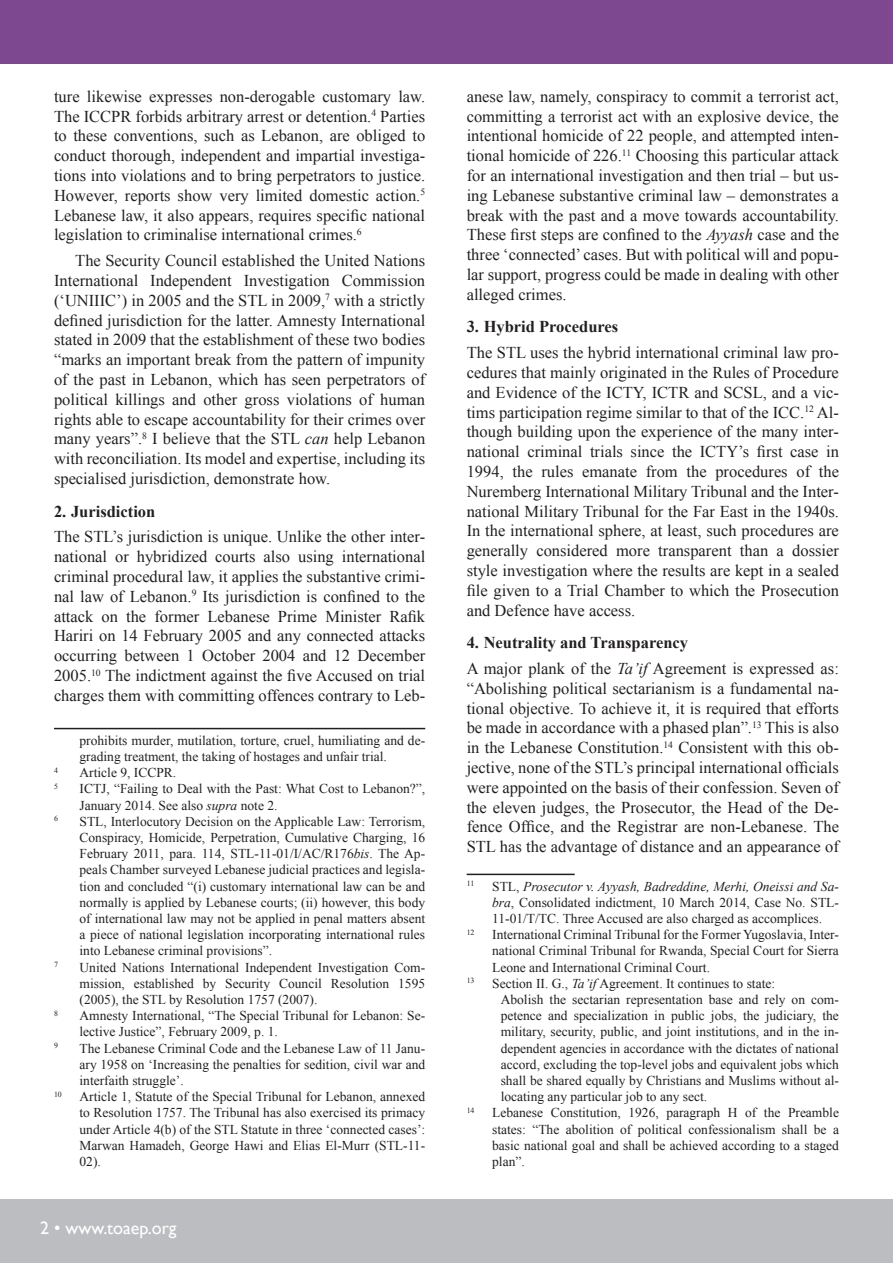
<style>
.page{position:relative;width:893px;height:1263px;background:#fff}
.page>*{position:absolute;margin:0;border:0;box-sizing:border-box;transform-origin:0 0}
.t1{font:18px "Gill Sans";color:#fff}
.t2{font:16.5px/19.8px "Times New Roman";color:#231f20;text-align:justify}
.t3{font:700 16.5px "Times New Roman";color:#231f20}
.t4{font:13.5px/16.2px "Times New Roman";color:#231f20;text-align:justify}
.t5{font:7.8px "Times New Roman";color:#231f20}
.s1{font-style:italic}
.s2{font-weight:700}
</style>
<div class="page">
<div style="left:0;top:1199px;width:893px;height:64px;background:#bcbdc0"></div>
<div style="left:0;top:0;width:893px;height:64px;background:#7e4890"></div>
<hr style="left:54px;top:728px;width:371px;height:1px;background:#231f20">
<hr style="left:467px;top:874px;width:108px;height:1px;background:#231f20">
<p class="t2" style="left:54px;top:86px;width:373px">ture likewise expresses non-derogable customary law.<br>The ICCPR forbids arbitrary arrest or detention.<sup>4</sup> Parties to these conventions, such as Lebanon, are obliged to conduct thorough, independent and impartial investiga&shy;tions into violations and to bring perpetrators to justice.<br>However, reports show very limited domestic action.<sup>5<br></sup>Lebanese law, it also appears, requires specific national legislation to criminalise international crimes.<sup>6</sup></p>
<p class="t2" style="left:54px;top:251px;width:373px;text-indent:21px">The Security Council established the United Nations International Independent Investigation Commission (‘UNIIIC’) in 2005 and the STL in 2009,<sup>7</sup> with a strictly defined jurisdiction for the latter. Amnesty International stated in 2009 that the establishment of these two bodies “marks an important break from the pattern of impunity of the past in Lebanon, which has seen perpetrators of political killings and other gross violations of human rights able to escape accountability for their crimes over many years”.<sup>8</sup> I believe that the STL <span class="s1">can</span> help Lebanon with reconciliation. Its model and expertise, including its specialised jurisdiction, demonstrate how.</p>
<p class="t3" style="left:54px;top:500px;width:103px">2. Jurisdiction</p>
<p class="t2" style="left:54px;top:527px;width:373px">The STL’s jurisdiction is unique. Unlike the other inter&shy;national or hybridized courts also using international criminal procedural law, it applies the substantive crimi&shy;nal law of Lebanon.<sup>9</sup> Its jurisdiction is confined to the attack on the former Lebanese Prime Minister Rafik Hariri on 14 February 2005 and any connected attacks occurring between 1 October 2004 and 12 December 2005.<sup>10</sup> The indictment against the five Accused on trial charges them with committing offences contrary to Leb-</p>
<p class="t4" style="left:80px;top:732px;width:347px">prohibits murder, mutilation, torture, cruel, humiliating and de&shy;grading treatment, the taking of hostages and unfair trial.</p>
<p class="t5" style="left:54px;top:765px;width:5px">4</p>
<p class="t4" style="left:80px;top:764px;width:98px">Article 9, ICCPR.</p>
<p class="t5" style="left:54px;top:781px;width:5px">5</p>
<p class="t4" style="left:80px;top:780px;width:347px">ICTJ, “Failing to Deal with the Past: What Cost to Lebanon?”,<br>January 2014. See also <span class="s1">supra</span> note 2.</p>
<p class="t5" style="left:54px;top:813px;width:5px">6</p>
<p class="t4" style="left:80px;top:813px;width:347px">STL, Interlocutory Decision on the Applicable Law: Terrorism, Conspiracy, Homicide, Perpetration, Cumulative Charging, 16<br>February 2011, para. 114, STL-11-01/I/AC/R176<span class="s1">bis</span>. The Ap&shy;peals Chamber surveyed Lebanese judicial practices and legisla&shy;tion and concluded “(i) customary international law can be and normally is applied by Lebanese courts; (ii) however, this body of international law may not be applied in penal matters absent a piece of national legislation incorporating international rules into Lebanese criminal provisions”.</p>
<p class="t5" style="left:54px;top:959px;width:5px">7</p>
<p class="t4" style="left:80px;top:959px;width:347px">United Nations International Independent Investigation Com&shy;mission, established by Security Council Resolution 1595 (2005), the STL by Resolution 1757 (2007).</p>
<p class="t5" style="left:54px;top:1008px;width:5px">8</p>
<p class="t4" style="left:80px;top:1007px;width:347px">Amnesty International, “The Special Tribunal for Lebanon: Se&shy;lective Justice”, February 2009, p. 1.</p>
<p class="t5" style="left:54px;top:1040px;width:5px">9</p>
<p class="t4" style="left:80px;top:1040px;width:347px">The Lebanese Criminal Code and the Lebanese Law of 11 Janu&shy;ary 1958 on ‘Increasing the penalties for sedition, civil war and interfaith struggle’.</p>
<p class="t5" style="left:54px;top:1089px;width:9px">10</p>
<p class="t4" style="left:80px;top:1088px;width:347px">Article 1, Statute of the Special Tribunal for Lebanon, annexed to Resolution 1757. The Tribunal has also exercised its primacy under Article 4(b) of the STL Statute in three ‘connected cases’:<br>Marwan Hamadeh, George Hawi and Elias El-Murr (STL-11- 02).</p>
<p class="t1" style="left:40px;top:1218px;width:138px">2 • www.toaep.org</p>
<p class="t2" style="left:467px;top:86px;width:374px">anese law, namely, conspiracy to commit a terrorist act, committing a terrorist act with an explosive device, the intentional homicide of 22 people, and attempted inten&shy;tional homicide of 226.<sup>11</sup> Choosing this particular attack for an international investigation and then trial – but us&shy;ing Lebanese substantive criminal law – demonstrates a break with the past and a move towards accountability.<br>These first steps are confined to the <span class="s1">Ayyash</span> case and the three ‘connected’ cases. But with political will and popu&shy;lar support, progress could be made in dealing with other alleged crimes.</p>
<p class="t3" style="left:467px;top:315px;width:153px">3. Hybrid Procedures</p>
<p class="t2" style="left:467px;top:343px;width:374px">The STL uses the hybrid international criminal law pro&shy;cedures that mainly originated in the Rules of Procedure and Evidence of the ICTY, ICTR and SCSL, and a vic&shy;tims participation regime similar to that of the ICC.<sup>12</sup> Al&shy;though building upon the experience of the many inter&shy;national criminal trials since the ICTY’s first case in 1994, the rules emanate from the procedures of the Nuremberg International Military Tribunal and the Inter&shy;national Military Tribunal for the Far East in the 1940s.<br>In the international sphere, at least, such procedures are generally considered more transparent than a dossier style investigation where the results are kept in a sealed file given to a Trial Chamber to which the Prosecution and Defence have access.</p>
<p class="t2" style="left:467px;top:629px;width:374px;line-height:25.8px"><span class="s2">4. Neutrality and Transparency<br></span>A major plank of the <span class="s1">Ta’if</span> Agreement is expressed as:</p>
<p class="t2" style="left:467px;top:678px;width:374px">“Abolishing political sectarianism is a fundamental na&shy;tional objective. To achieve it, it is required that efforts be made in accordance with a phased plan”.<sup>13</sup> This is also in the Lebanese Constitution.<sup>14</sup> Consistent with this ob&shy;jective, none of the STL’s principal international officials were appointed on the basis of their confession. Seven of the eleven judges, the Prosecutor, the Head of the De&shy;fence Office, and the Registrar are non-Lebanese. The STL has the advantage of distance and an appearance of</p>
<p class="t5" style="left:467px;top:878px;width:9px">11</p>
<p class="t4" style="left:492px;top:878px;width:348px">STL, <span class="s1">Prosecutor v. Ayyash, Badreddine, Merhi, Oneissi and Sa&shy;bra</span>, Consolidated indictment, 10 March 2014, Case No. STL-11-01/T/TC. Three Accused are also charged as accomplices.</p>
<p class="t5" style="left:467px;top:927px;width:9px">12</p>
<p class="t4" style="left:492px;top:926px;width:348px">International Criminal Tribunal for the Former Yugoslavia, Inter&shy;national Criminal Tribunal for Rwanda, Special Court for Sierra Leone and International Criminal Court.</p>
<p class="t5" style="left:467px;top:975px;width:9px">13</p>
<p class="t4" style="left:501px;top:975px;width:340px;text-align:left;text-indent:-9px">Section II. G., <span class="s1">Ta’if</span> Agreement. It continues to state:<br>Abolish the sectarian representation base and rely on com&shy;petence and specialization in public jobs, the judiciary, the military, security, public, and joint institutions, and in the in&shy;dependent agencies in accordance with the dictates of national accord, excluding the top-level jobs and equivalent jobs which shall be shared equally by Christians and Muslims without al&shy;locating any particular job to any sect.</p>
<p class="t5" style="left:467px;top:1105px;width:9px">14</p>
<p class="t4" style="left:492px;top:1104px;width:348px">Lebanese Constitution, 1926, paragraph H of the Preamble states: “The abolition of political confessionalism shall be a basic national goal and shall be achieved according to a staged plan”.</p>
</div>
